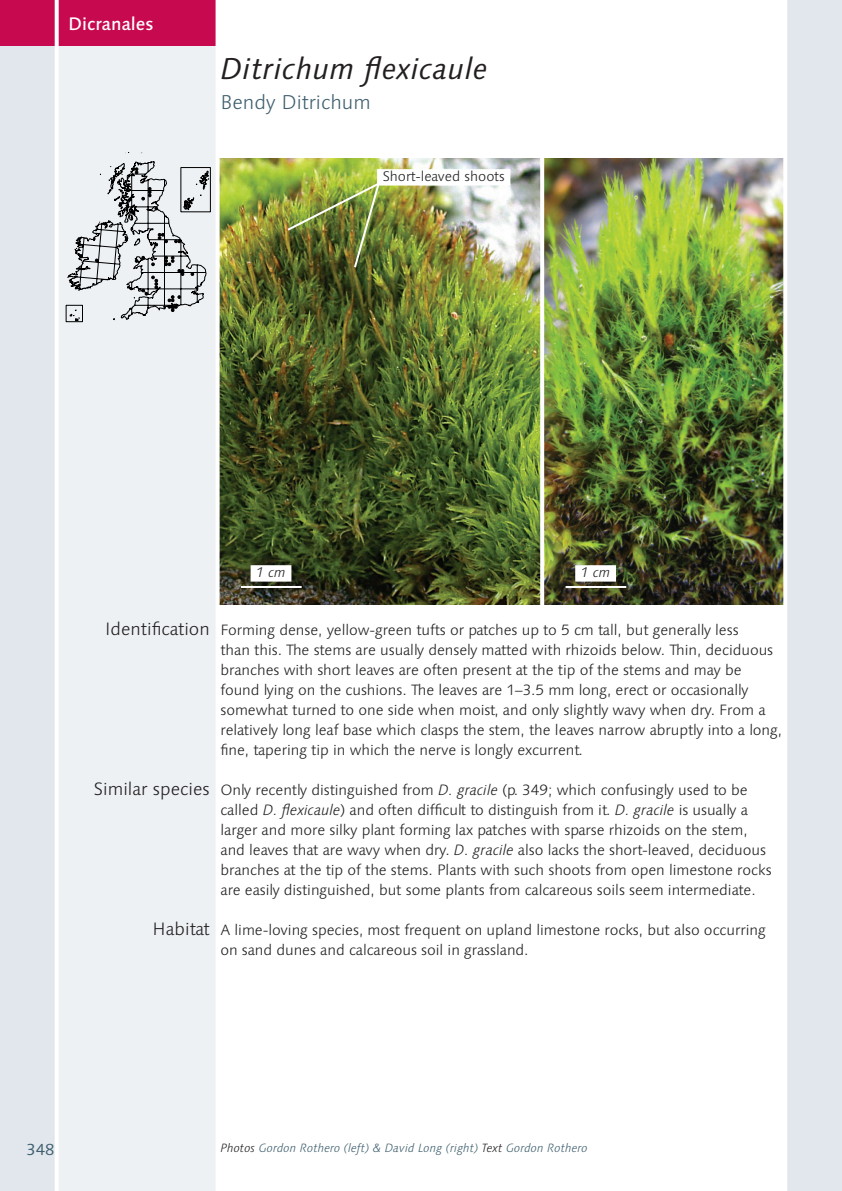
<style>
.page{position:relative;width:842px;height:1191px;background:#fff}
.page>*{position:absolute;margin:0;border:0;box-sizing:border-box;transform-origin:0 0}
.Title_1_Moss_Species{font:italic 30px "Linotype Syntax";letter-spacing:.01em;color:#231f20}
.Title_3_Moss_English{font:300 20px "Linotype Syntax";color:#3f5f6e}
.Account_subheads_rig{font:300 18px "Linotype Syntax";color:#231f20}
.Title_4_Order_Name{font:500 18px "Linotype Syntax";color:#fff}
.t1{font:16px "Linotype Syntax";color:#3f5f6e}
.Text_Body{font:300 15px/20px "Linotype Syntax";letter-spacing:-.005em;color:#231f20}
.Photo_Annotation_Wit{font:300 14px "Linotype Syntax";color:#231f20}
.Photo_Annotation_Wit-2{font:italic 300 14px "Linotype Syntax";color:#231f20}
.Text_Credits{font:italic 300 12px "Linotype Syntax";color:#3f5f6e}
.s1{font-style:italic}
.s2{color:#231f20}
</style>
<div class="page">
<img style="left:220px;top:159px;width:563px;height:445px">
<hr style="left:566px;top:586px;width:60px;height:2px;background:#fff">
<div style="left:575px;top:565px;width:41px;height:16px;background:#fff"></div>
<hr style="left:241px;top:586px;width:61px;height:2px;background:#fff">
<div style="left:251px;top:565px;width:40px;height:16px;background:#fff"></div>
<svg style="left:540px;top:158px;width:4px;height:447px"></svg>
<div style="left:0;top:0;width:218px;height:1191px;background:#edf1f4"></div>
<div style="left:0;top:0;width:57px;height:1191px;background:#e1e7ec"></div>
<div style="left:785px;top:0;width:57px;height:1191px;background:#e1e7ec"></div>
<div style="left:0;top:0;width:218px;height:45px;background:#c7094f"></div>
<hr style="left:55px;top:0;width:4px;height:1191px;background:#fff">
<hr style="left:216px;top:0;width:4px;height:1191px;background:#fff">
<hr style="left:783px;top:0;width:4px;height:1191px;background:#fff">
<svg style="left:66px;top:152px;width:144px;height:170px"></svg>
<img style="left:285px;top:180px;width:97px;height:90px">
<div style="left:377px;top:169px;width:133px;height:16px;background:#fff"></div>
<p class="Title_4_Order_Name" style="left:68px;top:13px;width:87px">Dicranales</p>
<p class="Title_1_Moss_Species" style="left:220px;top:51px;width:269px">Ditrichum flexicaule</p>
<p class="Title_3_Moss_English" style="left:220px;top:90px;width:152px">Bendy Ditrichum</p>
<p class="Photo_Annotation_Wit" style="left:383px;top:168px;width:123px">Short-leaved shoots</p>
<p class="Photo_Annotation_Wit-2" style="left:256px;top:564px;width:31px">1 cm</p>
<p class="Photo_Annotation_Wit-2" style="left:581px;top:564px;width:31px">1 cm</p>
<p class="Account_subheads_rig" style="left:105px;top:618px;width:106px">Identification</p>
<p class="Account_subheads_rig" style="left:94px;top:778px;width:117px">Similar species</p>
<p class="Account_subheads_rig" style="left:153px;top:918px;width:59px">Habitat</p>
<p class="Text_Body" style="left:220px;top:620px;width:563px">Forming dense, yellow-green tufts or patches up to 5 cm tall, but generally less<br>than this. The stems are usually densely matted with rhizoids below. Thin, deciduous branches with short leaves are often present at the tip of the stems and may be found lying on the cushions. The leaves are 1–3.5 mm long, erect or occasionally somewhat turned to one side when moist, and only slightly wavy when dry. From a relatively long leaf base which clasps the stem, the leaves narrow abruptly into a long, fine, tapering tip in which the nerve is longly excurrent.</p>
<p class="Text_Body" style="left:220px;top:780px;width:553px">Only recently distinguished from <span class="s1">D. gracile</span> (p. 349; which confusingly used to be called <span class="s1">D. flexicaule</span>) and often difficult to distinguish from it. <span class="s1">D. gracile</span> is usually a larger and more silky plant forming lax patches with sparse rhizoids on the stem, and leaves that are wavy when dry. <span class="s1">D. gracile</span> also lacks the short-leaved, deciduous branches at the tip of the stems. Plants with such shoots from open limestone rocks are easily distinguished, but some plants from calcareous soils seem intermediate.</p>
<p class="Text_Body" style="left:220px;top:920px;width:547px">A lime-loving species, most frequent on upland limestone rocks, but also occurring on sand dunes and calcareous soil in grassland.</p>
<p class="t1" style="left:26px;top:1139px;width:30px">348</p>
<p class="Text_Credits" style="left:220px;top:1140px;width:369px"><span class="s2">Photos</span> Gordon Rothero (left) &amp; David Long (right) <span class="s2">Text</span> Gordon Rothero</p>
</div>
